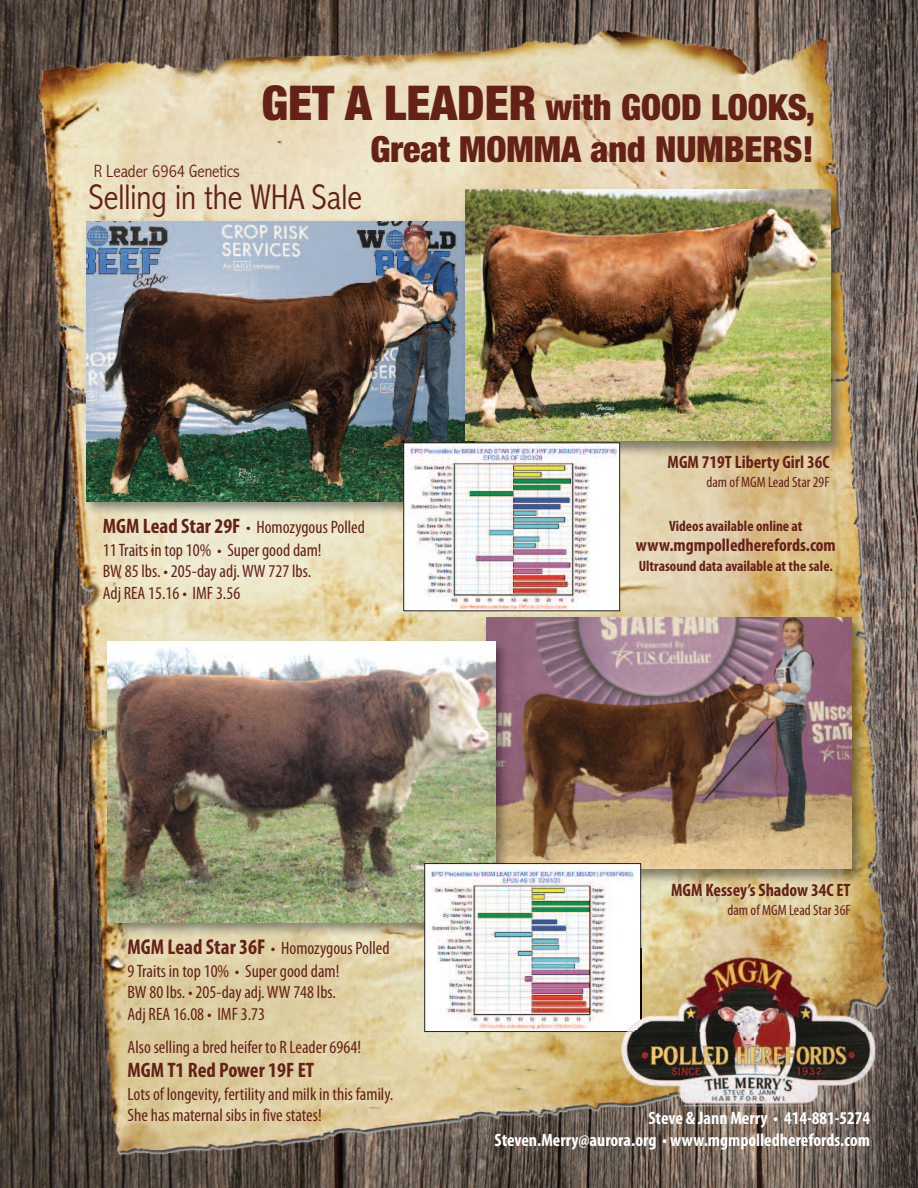
<style>
.page{position:relative;width:918px;height:1188px;background:#fff}
.page>*{position:absolute;margin:0;border:0;box-sizing:border-box;transform-origin:0 0}
.t1{font:900 condensed 36px/42px "Helvetica Neue";color:#642118;text-align:right}
.t2{font:300 condensed 36px "Abadi";color:#642118}
.t3{font:700 condensed 21px "Myriad Pro";color:#642118}
.t4{font:condensed 18px/22px "Myriad Pro";color:#642118}
.t5{font:700 condensed 18px/21.6px "Myriad Pro";color:#fff;text-align:right}
.t6{font:700 condensed 18px "Myriad Pro";color:#642118}
.t7{font:300 condensed 18px "Abadi";color:#642118}
.t8{font:700 condensed 15px "Myriad Pro";color:#642118}
.t9{font:condensed 15px "Myriad Pro";color:#642118}
.s1{font-size:48px}
.s2{font-weight:700;font-size:21px}
</style>
<div class="page">
<img style="left:0;top:0;width:918px;height:1188px">
<img style="left:79px;top:215px;width:379px;height:306px">
<img style="left:86px;top:221px;width:372px;height:280px">
<img style="left:458px;top:183px;width:392px;height:277px">
<img style="left:465px;top:189px;width:365px;height:252px">
<img style="left:479px;top:611px;width:392px;height:277px">
<img style="left:486px;top:617px;width:365px;height:252px">
<img style="left:406px;top:446px;width:212px;height:163px">
<div style="left:403px;top:442px;width:217px;height:169px;border:1px solid #231f20"></div>
<img style="left:100px;top:635px;width:414px;height:306px">
<img style="left:128px;top:939px;width:119px;height:2px">
<img style="left:107px;top:642px;width:388px;height:280px">
<div style="left:425px;top:864px;width:216px;height:168px;background:#fff"></div>
<img style="left:429px;top:870px;width:205px;height:160px">
<div style="left:424px;top:863px;width:217px;height:169px;border:1px solid #231f20"></div>
<img style="left:621px;top:949px;width:254px;height:157px">
<svg style="left:621px;top:1030px;width:20px;height:3px"></svg>
<h1 class="t1" style="left:262px;top:86px;width:555px"><span class="s1">GET A LEADER</span> with GOOD LOOKS,<br>Great MOMMA and NUMBERS!</h1>
<h1 class="t2" style="left:89px;top:175px;width:275px">Selling in the WHA Sale</h1>
<p class="t7" style="left:94px;top:161px;width:147px">R Leader 6964 Genetics</p>
<p class="t4" style="left:103px;top:517px;width:264px"><span class="s2">MGM Lead Star 29F</span> • Homozygous Polled<br>11Traits in top 10% • Super good dam!<br>BW 85 lbs. • 205-day adj.WW 727 lbs.<br>Adj REA 15.16 • IMF 3.56</p>
<p class="t6" style="left:668px;top:455px;width:164px">MGM 719T Liberty Girl 36C</p>
<p class="t9" style="left:707px;top:477px;width:125px">dam of MGM Lead Star 29F</p>
<p class="t8" style="left:669px;top:521px;width:135px">Videos available online at</p>
<p class="t6" style="left:636px;top:539px;width:201px">www.mgmpolledherefords.com</p>
<p class="t8" style="left:639px;top:560px;width:196px">Ultrasound data available at the sale.</p>
<p class="t4" style="left:128px;top:938px;width:264px"><span class="s2">MGM Lead Star 36F</span> • Homozygous Polled<br>9Traits in top 10% • Super good dam!<br>BW 80 lbs. • 205-day adj.WW 748 lbs.<br>Adj REA 16.08 • IMF 3.73</p>
<p class="t4" style="left:128px;top:1037px;width:235px">Also selling a bred heifer to R Leader 6964!</p>
<p class="t3" style="left:128px;top:1062px;width:188px">MGMT1 Red Power 19F ET</p>
<p class="t4" style="left:128px;top:1084px;width:267px;line-height:21.6px">Lots of longevity, fertility and milk in this family.<br>She has maternal sibs in five states!</p>
<p class="t6" style="left:671px;top:884px;width:181px">MGM Kessey’s Shadow 34C ET</p>
<p class="t9" style="left:728px;top:905px;width:125px">dam of MGM Lead Star 36F</p>
<p class="t5" style="left:494px;top:1109px;width:377px">Steve &amp; Jann Merry • 414-881-5274<br>Steven.Merry@aurora.org • www.mgmpolledherefords.com</p>
</div>
